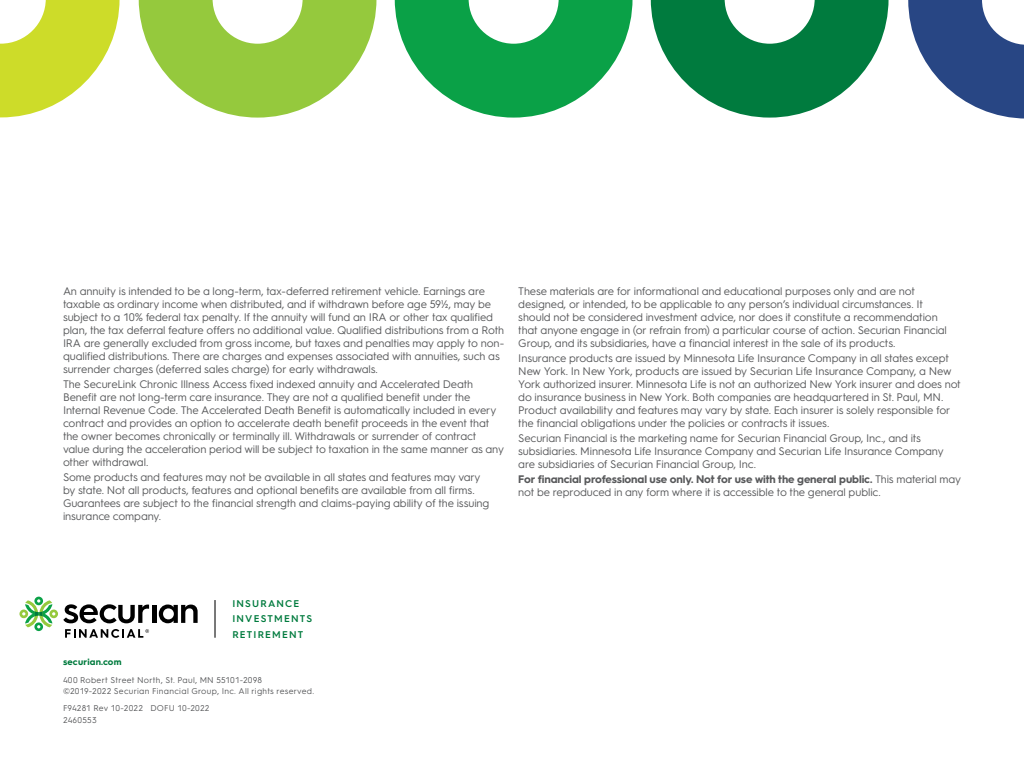
<style>
.page{position:relative;width:1024px;height:768px;background:#fff}
.page>*{position:absolute;margin:0;border:0;box-sizing:border-box;transform-origin:0 0}
.t1{font:11px/13px "Hurme Geometric Sans 3";letter-spacing:-.015em;color:#58595b}
.t2{font:600 9.8px/15.4px "Hurme Geometric Sans 3";letter-spacing:.12em;color:#007b3e}
.t3{font:700 9.1px "Hurme Geometric Sans 3";letter-spacing:.02em;color:#007b3e}
.t4{font:8.4px/11.2px "Hurme Geometric Sans 4";letter-spacing:.025em;color:#58595b}
.s1{font-weight:700}
</style>
<div class="page">
<hr style="left:152px;top:605px;width:4px;height:18px;background:#000">
<svg style="left:159px;top:605px;width:39px;height:18px"></svg>
<svg style="left:19px;top:597px;width:130px;height:41px"></svg>
<hr style="left:214px;top:600px;width:2px;height:38px;background:#000">
<svg style="left:651px;top:0;width:238px;height:118px"></svg>
<svg style="left:395px;top:0;width:238px;height:118px"></svg>
<svg style="left:139px;top:0;width:237px;height:118px"></svg>
<svg style="left:908px;top:0;width:116px;height:119px"></svg>
<svg style="left:0;top:0;width:120px;height:117px"></svg>
<p class="t1" style="left:63px;top:284px;width:443px">An annuity is intended to be a long-term, tax-deferred retirement vehicle. Earnings are taxable as ordinary income when distributed, and if withdrawn before age 59½, may be subject to a 10% federal tax penalty. If the annuity will fund an IRA or other tax qualified plan, the tax deferral feature offers no additional value. Qualified distributions from a Roth IRA are generally excluded from gross income, but taxes and penalties may apply to non&shy;qualified distributions. There are charges and expenses associated with annuities, such as surrender charges (deferred sales charge) for early withdrawals.</p>
<p class="t1" style="left:63px;top:377px;width:443px">The SecureLink Chronic Illness Access fixed indexed annuity and Accelerated Death Benefit are not long-term care insurance. They are not a qualified benefit under the Internal Revenue Code. The Accelerated Death Benefit is automatically included in every contract and provides an option to accelerate death benefit proceeds in the event that the owner becomes chronically or terminally ill. Withdrawals or surrender of contract value during the acceleration period will be subject to taxation in the same manner as any other withdrawal.</p>
<p class="t1" style="left:63px;top:470px;width:428px">Some products and features may not be available in all states and features may vary by state. Not all products, features and optional benefits are available from all firms.<br>Guarantees are subject to the financial strength and claims-paying ability of the issuing insurance company.</p>
<p class="t1" style="left:518px;top:284px;width:430px">These materials are for informational and educational purposes only and are not designed, or intended, to be applicable to any person’s individual circumstances. It should not be considered investment advice, nor does it constitute a recommendation that anyone engage in (or refrain from) a particular course of action. Securian Financial Group, and its subsidiaries, have a financial interest in the sale of its products.</p>
<p class="t1" style="left:518px;top:351px;width:444px">Insurance products are issued by Minnesota Life Insurance Company in all states except New York. In New York, products are issued by Securian Life Insurance Company, a New York authorized insurer. Minnesota Life is not an authorized New York insurer and does not do insurance business in New York. Both companies are headquartered in St. Paul, MN.<br>Product availability and features may vary by state. Each insurer is solely responsible for the financial obligations under the policies or contracts it issues.</p>
<p class="t1" style="left:518px;top:431px;width:427px">Securian Financial is the marketing name for Securian Financial Group, Inc., and its subsidiaries. Minnesota Life Insurance Company and Securian Life Insurance Company are subsidiaries of Securian Financial Group, Inc.</p>
<p class="t1" style="left:518px;top:472px;width:444px"><span class="s1">For financial professional use only. Not for use with the general public.</span> This material may not be reproduced in any form where it is accessible to the general public.</p>
<p class="t2" style="left:232px;top:595px;width:81px">INSURANCE<br>INVESTMENTS<br>RETIREMENT</p>
<p class="t3" style="left:63px;top:656px;width:60px">securian.com</p>
<p class="t4" style="left:63px;top:674px;width:253px">400 Robert Street North, St. Paul, MN 55101-2098<br>©2019-2022 Securian Financial Group, Inc. All rights reserved.</p>
<p class="t4" style="left:63px;top:703px;width:148px">F94281 Rev 10-2022 DOFU 10-2022<br>2460553</p>
</div>
